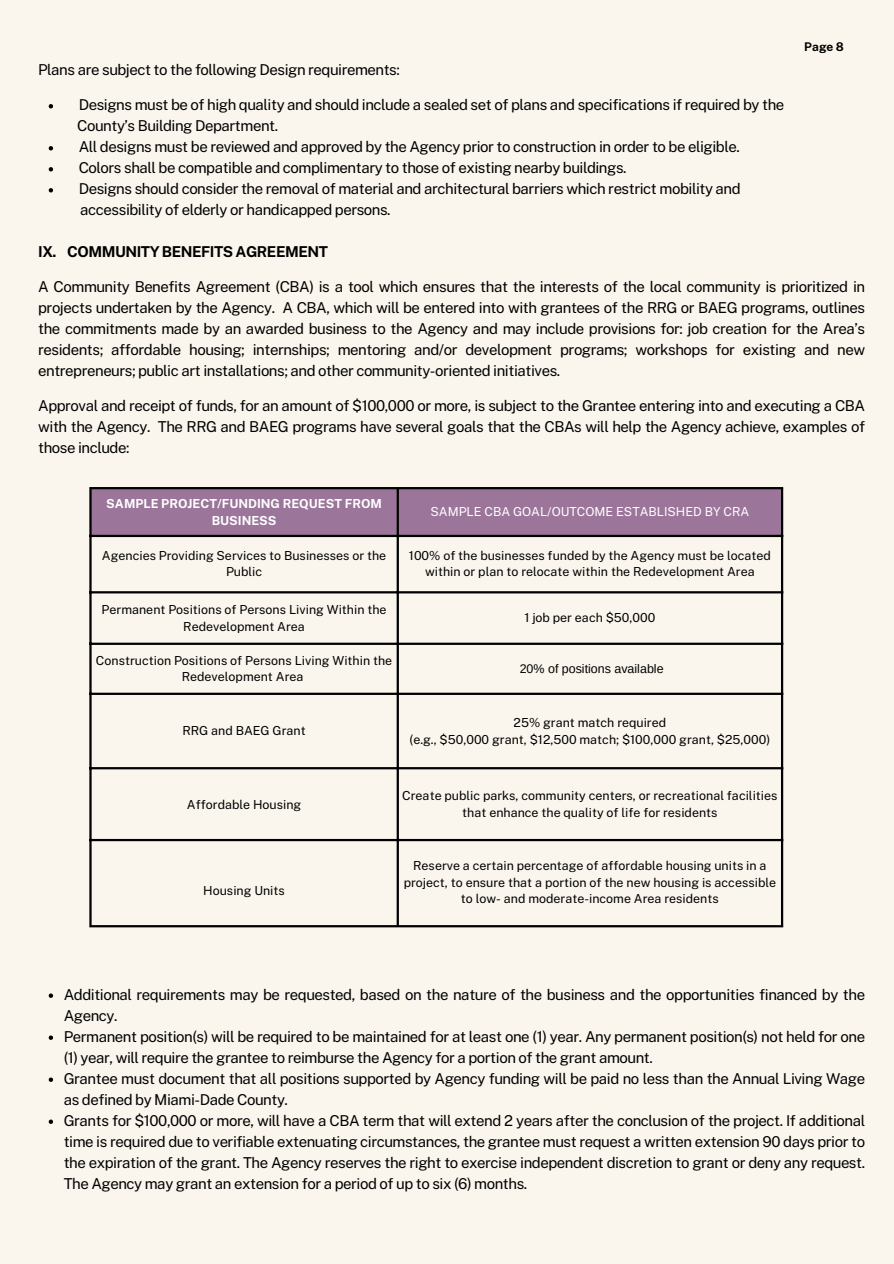
<style>
.page{position:relative;width:894px;height:1264px;background:#fff}
.page>*{position:absolute;margin:0;border:0;box-sizing:border-box;transform-origin:0 0}
.t1{font:15px/21px "Public Sans";letter-spacing:-.03em;color:#000;text-align:justify}
.t2{font:700 15px "Public Sans";letter-spacing:-.03em;color:#000}
.t3{font:12.45px/16.6px "Public Sans";color:#000;text-align:center}
.t4{font:700 12.45px/16.6px "Public Sans";color:#fff;text-align:center}
.t5{font:12.45px "Public Sans";color:#fff}
.t6{font:12.45px "Arimo";color:#000}
.t7{font:700 12px "Public Sans";color:#000}
</style>
<div class="page">
<div style="left:0;top:0;width:893px;height:1263px;background:#faf6ed"></div>
<svg style="left:49px;top:104px;width:4px;height:4px"></svg>
<svg style="left:49px;top:146px;width:4px;height:4px"></svg>
<svg style="left:49px;top:167px;width:4px;height:4px"></svg>
<svg style="left:49px;top:188px;width:4px;height:4px"></svg>
<svg style="left:49px;top:993px;width:4px;height:4px"></svg>
<svg style="left:49px;top:1035px;width:4px;height:4px"></svg>
<svg style="left:49px;top:1077px;width:4px;height:4px"></svg>
<svg style="left:49px;top:1119px;width:4px;height:4px"></svg>
<div style="left:92px;top:489px;width:688px;height:46px;background:#9b759a"></div>
<hr style="left:89px;top:489px;width:3px;height:436px;background:#000">
<hr style="left:396px;top:489px;width:3px;height:436px;background:#000">
<hr style="left:780px;top:489px;width:3px;height:436px;background:#000">
<hr style="left:89px;top:487px;width:694px;height:2px;background:#000">
<hr style="left:89px;top:535px;width:694px;height:2px;background:#000">
<hr style="left:89px;top:591px;width:694px;height:2px;background:#000">
<hr style="left:89px;top:642px;width:694px;height:3px;background:#000">
<hr style="left:89px;top:692px;width:694px;height:3px;background:#000">
<hr style="left:89px;top:767px;width:694px;height:2px;background:#000">
<hr style="left:89px;top:839px;width:694px;height:2px;background:#000">
<hr style="left:89px;top:925px;width:694px;height:2px;background:#000">
<p class="t7" style="left:804px;top:39px;width:41px">Page 8</p>
<h2 class="t1" style="left:38px;top:59px;width:363px">Plans are subject to the following Design requirements:</h2>
<p class="t1" style="left:79px;top:94px;width:707px">Designs must be of high quality and should include a sealed set of plans and specifications if required by the</p>
<h2 class="t1" style="left:77px;top:115px;width:202px">County’s Building Department.</h2>
<p class="t1" style="left:79px;top:136px;width:662px">All designs must be reviewed and approved by the Agency prior to construction in order to be eligible.</p>
<p class="t1" style="left:79px;top:157px;width:549px">Colors shall be compatible and complimentary to those of existing nearby buildings.</p>
<p class="t1" style="left:79px;top:178px;width:663px">Designs should consider the removal of material and architectural barriers which restrict mobility and</p>
<h2 class="t1" style="left:80px;top:199px;width:312px">accessibility of elderly or handicapped persons.</h2>
<h1 class="t2" style="left:38px;top:243px;width:291px">IX. COMMUNITY BENEFITS AGREEMENT</h1>
<h2 class="t1" style="left:38px;top:276px;width:828px">A Community Benefits Agreement (CBA) is a tool which ensures that the interests of the local community is prioritized in projects undertaken by the Agency. A CBA, which will be entered into with grantees of the RRG or BAEG programs, outlines the commitments made by an awarded business to the Agency and may include provisions for: job creation for the Area’s residents; affordable housing; internships; mentoring and/or development programs; workshops for existing and new entrepreneurs; public art installations; and other community-oriented initiatives.</h2>
<h2 class="t1" style="left:38px;top:395px;width:828px">Approval and receipt of funds, for an amount of $100,000 or more, is subject to the Grantee entering into and executing a CBA with the Agency. The RRG and BAEG programs have several goals that the CBAs will help the Agency achieve, examples of those include:</h2>
<p class="t4" style="left:106px;top:495px;width:277px">SAMPLE PROJECT/FUNDING REQUEST FROM<br>BUSINESS</p>
<p class="t5" style="left:430px;top:504px;width:320px">SAMPLE CBA GOAL/OUTCOME ESTABLISHED BY CRA</p>
<p class="t3" style="left:102px;top:547px;width:286px">Agencies Providing Services to Businesses or the<br>Public</p>
<p class="t3" style="left:409px;top:547px;width:363px">100% of the businesses funded by the Agency must be located within or plan to relocate within the Redevelopment Area</p>
<p class="t3" style="left:102px;top:601px;width:286px">Permanent Positions of Persons Living Within the<br>Redevelopment Area</p>
<p class="t3" style="left:524px;top:609px;width:132px">1 job per each $50,000</p>
<p class="t3" style="left:96px;top:651px;width:298px">Construction Positions of Persons Living Within the<br>Redevelopment Area</p>
<p class="t6" style="left:519px;top:661px;width:145px">20% of positions available</p>
<p class="t3" style="left:182px;top:722px;width:125px">RRG and BAEG Grant</p>
<p class="t3" style="left:513px;top:714px;width:154px">25% grant match required</p>
<p class="t3" style="left:409px;top:730px;width:362px">(e.g., $50,000 grant, $12,500 match; $100,000 grant, $25,000)</p>
<p class="t3" style="left:187px;top:796px;width:116px">Affordable Housing</p>
<p class="t3" style="left:402px;top:787px;width:377px">Create public parks, community centers, or recreational facilities that enhance the quality of life for residents</p>
<p class="t3" style="left:203px;top:882px;width:83px">Housing Units</p>
<p class="t3" style="left:403px;top:857px;width:374px">Reserve a certain percentage of affordable housing units in a project, to ensure that a portion of the new housing is accessible to low- and moderate-income Area residents</p>
<p class="t1" style="left:64px;top:983px;width:802px">Additional requirements may be requested, based on the nature of the business and the opportunities financed by the<br>Agency.</p>
<p class="t1" style="left:64px;top:1025px;width:802px">Permanent position(s) will be required to be maintained for at least one (1) year. Any permanent position(s) not held for one (1) year, will require the grantee to reimburse the Agency for a portion of the grant amount.</p>
<p class="t1" style="left:64px;top:1067px;width:802px">Grantee must document that all positions supported by Agency funding will be paid no less than the Annual Living Wage as defined by Miami-Dade County.</p>
<p class="t1" style="left:64px;top:1109px;width:802px">Grants for $100,000 or more, will have a CBA term that will extend 2 years after the conclusion of the project. If additional time is required due to verifiable extenuating circumstances, the grantee must request a written extension 90 days prior to the expiration of the grant. The Agency reserves the right to exercise independent discretion to grant or deny any request.<br>The Agency may grant an extension for a period of up to six (6) months.</p>
</div>
